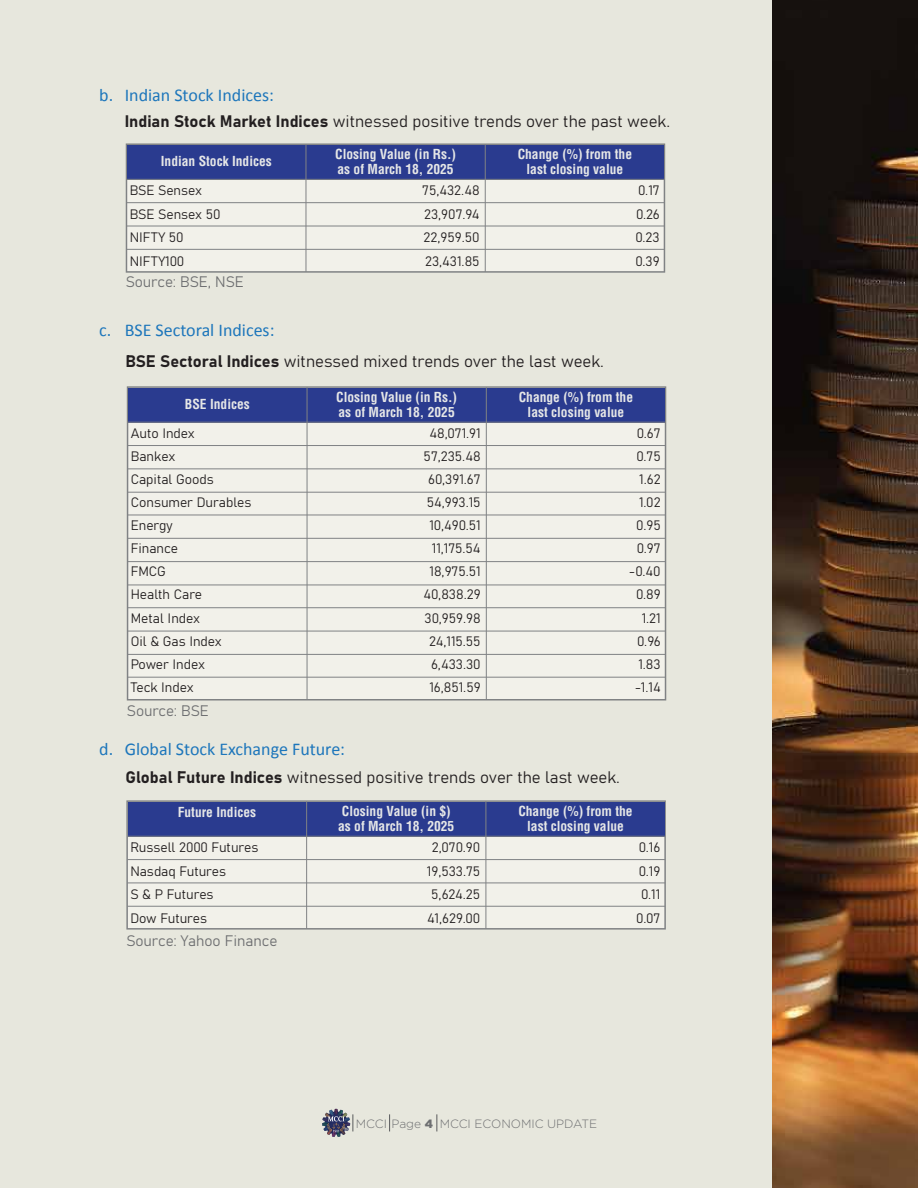
<style>
.page{position:relative;width:918px;height:1188px;background:#e7e7dd}
.page>*{position:absolute;margin:0;border:0;box-sizing:border-box;transform-origin:0 0}
.t1{font:18px "Calibri";color:#1d76bb}
.t2{font:16.5px "Bahnschrift";color:#231f20}
.t3{font:15px "Bahnschrift";color:#6e6f71}
.t4{font:13.5px "Bahnschrift";color:#231f20}
.t5{font:700 condensed 13.5px/15px "Helvetica";color:#e6e7e7}
.t6{font:300 12px "Gotham";color:#6e6f71}
.s1{font-weight:900}
</style>
<div class="page">
<svg style="left:126px;top:800px;width:540px;height:130px;fill:#f2f1ea"></svg>
<div style="left:128px;top:802px;width:536px;height:34px;background:#2a3b8f"></div>
<hr style="left:306px;top:801px;width:1px;height:128px;background:#808284">
<hr style="left:486px;top:801px;width:1px;height:128px;background:#808284">
<hr style="left:127px;top:836px;width:538px;height:1px;background:#808284">
<hr style="left:127px;top:859px;width:538px;height:1px;background:#808284">
<hr style="left:127px;top:883px;width:538px;height:1px;background:#808284">
<hr style="left:127px;top:906px;width:538px;height:1px;background:#808284">
<svg style="left:126px;top:143px;width:539px;height:130px;fill:#f2f1ea"></svg>
<div style="left:127px;top:145px;width:537px;height:34px;background:#2a3b8f"></div>
<hr style="left:306px;top:144px;width:1px;height:128px;background:#808284">
<hr style="left:485px;top:144px;width:1px;height:128px;background:#808284">
<hr style="left:127px;top:179px;width:538px;height:1px;background:#808284">
<hr style="left:127px;top:202px;width:538px;height:1px;background:#808284">
<hr style="left:127px;top:226px;width:538px;height:1px;background:#808284">
<hr style="left:127px;top:249px;width:538px;height:1px;background:#808284">
<div style="left:127px;top:386px;width:539px;height:315px;background:#f2f1ea"></div>
<div style="left:128px;top:388px;width:537px;height:34px;background:#2a3b8f"></div>
<hr style="left:128px;top:422px;width:538px;height:1px;background:#808284">
<hr style="left:128px;top:445px;width:538px;height:1px;background:#808284">
<hr style="left:128px;top:469px;width:538px;height:1px;background:#808284">
<hr style="left:128px;top:492px;width:538px;height:1px;background:#808284">
<hr style="left:128px;top:515px;width:538px;height:1px;background:#808284">
<hr style="left:128px;top:538px;width:538px;height:1px;background:#808284">
<hr style="left:128px;top:561px;width:538px;height:1px;background:#808284">
<hr style="left:128px;top:585px;width:538px;height:1px;background:#808284">
<hr style="left:128px;top:607px;width:538px;height:1px;background:#808284">
<hr style="left:128px;top:631px;width:538px;height:1px;background:#808284">
<hr style="left:128px;top:654px;width:538px;height:1px;background:#808284">
<hr style="left:128px;top:677px;width:538px;height:1px;background:#808284">
<hr style="left:307px;top:387px;width:1px;height:313px;background:#808284">
<hr style="left:486px;top:387px;width:1px;height:313px;background:#808284">
<img style="left:772px;top:0;width:146px;height:1188px">
<svg style="left:389px;top:1114px;width:1px;height:17px"></svg>
<svg style="left:437px;top:1114px;width:1px;height:17px"></svg>
<svg style="left:322px;top:1109px;width:32px;height:28px"></svg>
<h1 class="t1" style="left:99px;top:83px;width:176px">b. Indian Stock Indices:</h1>
<p class="t2" style="left:125px;top:108px;width:547px">Indian Stock Market Indices witnessed positive trends over the past week.</p>
<p class="t5" style="left:161px;top:153px;width:112px">Indian Stock Indices</p>
<p class="t5" style="left:335px;top:147px;width:122px">Closing Value (in Rs.) as of March 18, 2025</p>
<p class="t5" style="left:518px;top:147px;width:116px;text-align:center">Change (%) from the last closing value</p>
<p class="t4" style="left:130px;top:180px;width:74px">BSE Sensex</p>
<p class="t4" style="left:422px;top:180px;width:59px">75,432.48</p>
<p class="t4" style="left:638px;top:180px;width:23px">0.17</p>
<p class="t4" style="left:130px;top:204px;width:92px">BSE Sensex 50</p>
<p class="t4" style="left:424px;top:204px;width:57px">23,907.94</p>
<p class="t4" style="left:636px;top:204px;width:25px">0.26</p>
<p class="t4" style="left:130px;top:227px;width:55px">NIFTY 50</p>
<p class="t4" style="left:424px;top:227px;width:58px">22,959.50</p>
<p class="t4" style="left:635px;top:227px;width:26px">0.23</p>
<p class="t4" style="left:130px;top:251px;width:56px">NIFTY100</p>
<p class="t4" style="left:425px;top:251px;width:56px">23,431.85</p>
<p class="t4" style="left:635px;top:251px;width:26px">0.39</p>
<p class="t3" style="left:126px;top:271px;width:119px">Source: BSE, NSE</p>
<h1 class="t1" style="left:99px;top:319px;width:177px">c. BSE Sectoral Indices:</h1>
<p class="t2" style="left:126px;top:348px;width:480px">BSE Sectoral Indices witnessed mixed trends over the last week.</p>
<p class="t5" style="left:336px;top:390px;width:122px">Closing Value (in Rs.) as of March 18, 2025</p>
<p class="t5" style="left:519px;top:389px;width:116px;text-align:center">Change (%) from the last closing value</p>
<p class="t5" style="left:185px;top:396px;width:66px">BSE Indices</p>
<p class="t4" style="left:131px;top:423px;width:66px">Auto Index</p>
<p class="t4" style="left:430px;top:423px;width:53px">48,071.91</p>
<p class="t4" style="left:637px;top:423px;width:25px">0.67</p>
<p class="t4" style="left:131px;top:446px;width:46px">Bankex</p>
<p class="t4" style="left:424px;top:446px;width:59px">57,235.48</p>
<p class="t4" style="left:636px;top:446px;width:26px">0.75</p>
<p class="t4" style="left:131px;top:469px;width:85px">Capital Goods</p>
<p class="t4" style="left:428px;top:469px;width:54px">60,391.67</p>
<p class="t4" style="left:639px;top:469px;width:23px">1.62</p>
<p class="t4" style="left:131px;top:492px;width:122px">Consumer Durables</p>
<p class="t4" style="left:427px;top:492px;width:55px">54,993.15</p>
<p class="t4" style="left:639px;top:492px;width:23px">1.02</p>
<p class="t4" style="left:131px;top:515px;width:44px">Energy</p>
<p class="t4" style="left:429px;top:515px;width:53px">10,490.51</p>
<p class="t4" style="left:636px;top:515px;width:26px">0.95</p>
<p class="t4" style="left:131px;top:538px;width:49px">Finance</p>
<p class="t4" style="left:432px;top:538px;width:50px">11,175.54</p>
<p class="t4" style="left:637px;top:538px;width:25px">0.97</p>
<p class="t4" style="left:131px;top:561px;width:37px">FMCG</p>
<p class="t4" style="left:430px;top:561px;width:53px">18,975.51</p>
<p class="t4" style="left:629px;top:561px;width:33px">-0.40</p>
<p class="t4" style="left:131px;top:584px;width:73px">Health Care</p>
<p class="t4" style="left:424px;top:584px;width:59px">40,838.29</p>
<p class="t4" style="left:636px;top:584px;width:26px">0.89</p>
<p class="t4" style="left:131px;top:608px;width:71px">Metal Index</p>
<p class="t4" style="left:425px;top:608px;width:58px">30,959.98</p>
<p class="t4" style="left:642px;top:608px;width:21px">1.21</p>
<p class="t4" style="left:131px;top:631px;width:93px">Oil &amp; Gas Index</p>
<p class="t4" style="left:429px;top:631px;width:53px">24,115.55</p>
<p class="t4" style="left:637px;top:631px;width:25px">0.96</p>
<p class="t4" style="left:131px;top:654px;width:76px">Power Index</p>
<p class="t4" style="left:431px;top:654px;width:51px">6,433.30</p>
<p class="t4" style="left:638px;top:654px;width:24px">1.83</p>
<p class="t4" style="left:131px;top:677px;width:65px">Teck Index</p>
<p class="t4" style="left:429px;top:677px;width:53px">16,851.59</p>
<p class="t4" style="left:635px;top:677px;width:27px">-1.14</p>
<p class="t3" style="left:127px;top:699px;width:84px">Source: BSE</p>
<h1 class="t1" style="left:99px;top:738px;width:247px">d. Global Stock Exchange Future:</h1>
<p class="t2" style="left:126px;top:765px;width:496px">Global Future Indices witnessed positive trends over the last week.</p>
<p class="t5" style="left:178px;top:805px;width:80px">Future Indices</p>
<p class="t5" style="left:338px;top:803px;width:118px">Closing Value (in $) as of March 18, 2025</p>
<p class="t5" style="left:518px;top:803px;width:116px;text-align:center">Change (%) from the last closing value</p>
<p class="t4" style="left:130px;top:837px;width:130px">Russell 2000 Futures</p>
<p class="t4" style="left:432px;top:837px;width:50px">2,070.90</p>
<p class="t4" style="left:639px;top:837px;width:23px">0.16</p>
<p class="t4" style="left:130px;top:861px;width:97px">Nasdaq Futures</p>
<p class="t4" style="left:427px;top:861px;width:55px">19,533.75</p>
<p class="t4" style="left:639px;top:861px;width:23px">0.19</p>
<p class="t4" style="left:130px;top:884px;width:85px">S &amp; P Futures</p>
<p class="t4" style="left:431px;top:884px;width:50px">5,624.25</p>
<p class="t4" style="left:641px;top:884px;width:21px">0.11</p>
<p class="t4" style="left:130px;top:908px;width:78px">Dow Futures</p>
<p class="t4" style="left:427px;top:908px;width:55px">41,629.00</p>
<p class="t4" style="left:636px;top:908px;width:25px">0.07</p>
<p class="t3" style="left:126px;top:929px;width:153px">Source: Yahoo Finance</p>
<p class="t6" style="left:356px;top:1117px;width:243px">MCCI Page <span class="s1">4</span> MCCI ECONOMIC UPDATE</p>
</div>
